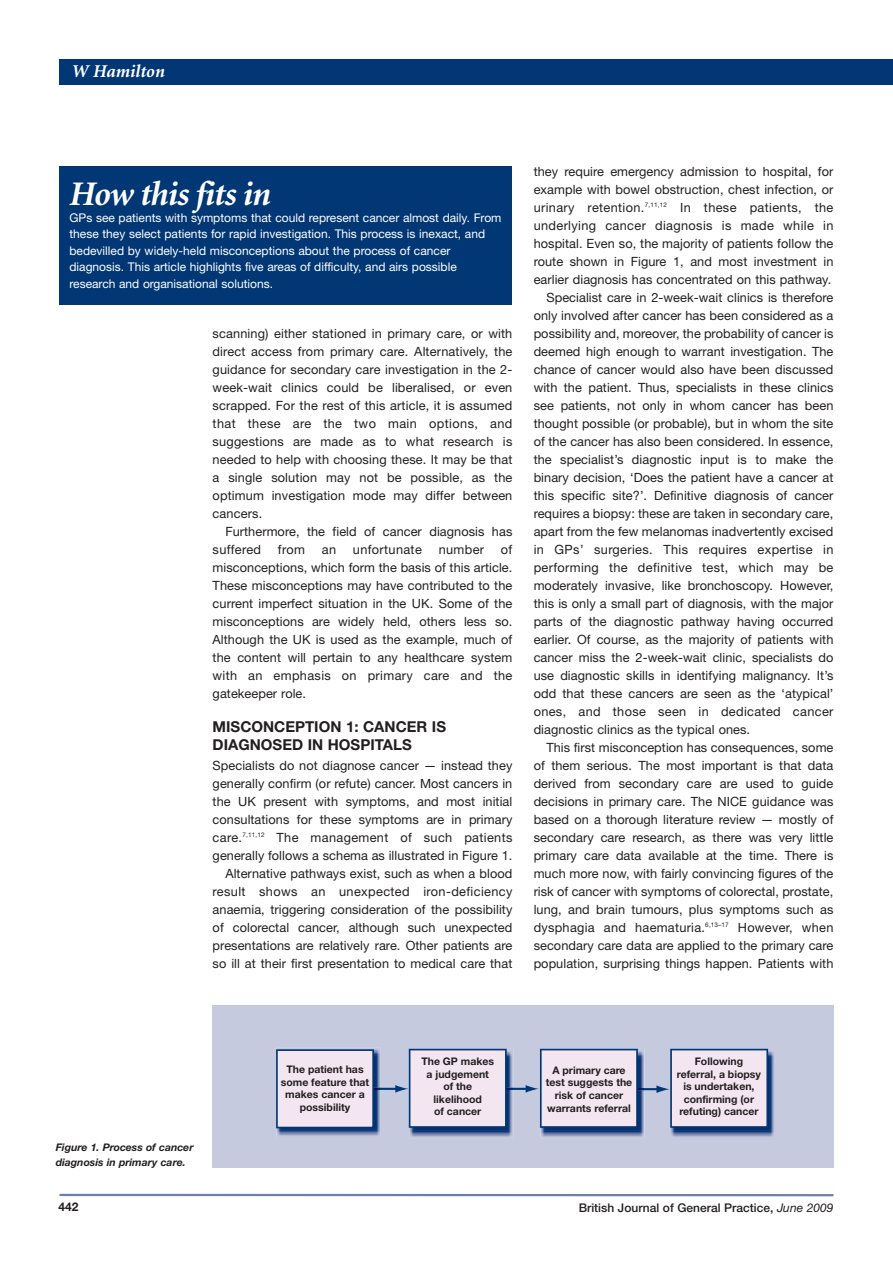
<style>
.page{position:relative;width:893px;height:1263px;background:#fff}
.page>*{position:absolute;margin:0;border:0;box-sizing:border-box;transform-origin:0 0}
.t1{font:italic 700 34.5px "Minion";letter-spacing:-.03em;color:#fff}
.t2{font:italic 700 18px "Minion";color:#fff}
.t3{font:700 15px/18px "Helvetica Neue";color:#231f20}
.t4{font:12.75px/18px "Helvetica Neue";letter-spacing:.005em;color:#231f20;text-align:justify}
.t5{font:12.75px "Helvetica Neue";letter-spacing:.03em;color:#231f20}
.t6{font:12px/16.5px "Helvetica Neue";color:#fff}
.t7{font:500 12px "Helvetica Neue";color:#231f20}
.t8{font:700 12px "Helvetica Neue";color:#231f20}
.t9{font:700 10.5px/12.6px "Helvetica Neue";color:#231f20;text-align:center}
.t10{font:italic 700 10.5px/15px "Helvetica Neue";color:#231f20}
.s1{font-weight:400;font-style:italic}
</style>
<div class="page">
<div style="left:60px;top:60px;width:833px;height:25px;background:#013775"></div>
<hr style="left:60px;top:1194px;width:773px;height:2px;background:#6e7fad">
<div style="left:60px;top:167px;width:452px;height:138px;background:#013775"></div>
<div style="left:213px;top:1006px;width:620px;height:161px;background:#c5cadf"></div>
<hr style="left:621px;top:1088px;width:37px;height:2px;background:#013775">
<hr style="left:490px;top:1088px;width:37px;height:2px;background:#013775">
<hr style="left:360px;top:1088px;width:36px;height:2px;background:#013775">
<img style="left:277px;top:1048px;width:104px;height:89px">
<img style="left:374px;top:1088px;width:7px;height:2px">
<svg style="left:276px;top:1049px;width:98px;height:79px;background:#e2d9e8"></svg>
<img style="left:409px;top:1049px;width:104px;height:89px">
<img style="left:507px;top:1088px;width:6px;height:2px">
<svg style="left:395px;top:1049px;width:112px;height:79px;background:#dcd5e5"></svg>
<img style="left:540px;top:1049px;width:104px;height:89px">
<img style="left:638px;top:1088px;width:6px;height:2px">
<img style="left:670px;top:1049px;width:105px;height:89px">
<svg style="left:526px;top:1049px;width:112px;height:79px;background:#dcd6e5"></svg>
<svg style="left:656px;top:1049px;width:112px;height:79px;background:#ded7e6"></svg>
<h2 class="t2" style="left:72px;top:64px;width:95px">W Hamilton</h2>
<h1 class="t1" style="left:70px;top:181px;width:203px">How this fits in</h1>
<p class="t6" style="left:70px;top:211px;width:433px">GPs see patients with symptoms that could represent cancer almost daily. From these they select patients for rapid investigation. This process is inexact, and bedevilled by widely-held misconceptions about the process of cancer diagnosis. This article highlights five areas of difficulty, and airs possible research and organisational solutions.</p>
<p class="t4" style="left:213px;top:325px;width:301px">scanning) either stationed in primary care, or with direct access from primary care. Alternatively, the guidance for secondary care investigation in the 2- week-wait clinics could be liberalised, or even scrapped. For the rest of this article, it is assumed that these are the two main options, and suggestions are made as to what research is needed to help with choosing these. It may be that a single solution may not be possible, as the optimum investigation mode may differ between cancers.</p>
<p class="t4" style="left:213px;top:523px;width:301px;text-indent:13px">Furthermore, the field of cancer diagnosis has suffered</p>
<p class="t4" style="left:213px;top:541px;width:301px;text-indent:288px">of misconceptions, which form the basis of this article.<br>These misconceptions may have contributed to the current imperfect situation in the UK. Some of the misconceptions are widely held, others less so.<br>Although the UK is used as the example, much of the content will pertain to any healthcare system with an emphasis on primary care and the gatekeeper role.</p>
<p class="t3" style="left:213px;top:719px;width:235px">MISCONCEPTION 1: CANCER IS<br>DIAGNOSED IN HOSPITALS</p>
<p class="t4" style="left:213px;top:757px;width:301px;text-align:right">Specialists do not diagnose cancer — instead they generally confirm (or refute) cancer. Most cancers in the UK present with symptoms, and most initial consultations for these symptoms are in primary care.<sup>7,11,12</sup> The management of such patients generally follows a schema as illustrated in Figure 1.<br>Alternative pathways exist, such as when a blood result shows an unexpected iron-deficiency anaemia, triggering consideration of the possibility of colorectal cancer, although such unexpected presentations are relatively rare. Other patients are so ill at their first presentation to medical care that</p>
<p class="t4" style="left:278px;top:541px;width:29px">from</p>
<p class="t4" style="left:322px;top:541px;width:16px">an</p>
<p class="t5" style="left:353px;top:545px;width:70px">unfortunate</p>
<p class="t4" style="left:439px;top:541px;width:47px">number</p>
<p class="t4" style="left:534px;top:164px;width:301px">they require emergency admission to hospital, for</p>
<p class="t4" style="left:534px;top:182px;width:301px">example with bowel obstruction, chest infection, or</p>
<p class="t5" style="left:534px;top:203px;width:301px">urinary retention.<sup>7,11,12</sup> In these patients, the</p>
<p class="t5" style="left:534px;top:221px;width:301px">underlying cancer diagnosis is made while in</p>
<p class="t4" style="left:534px;top:236px;width:301px">hospital. Even so, the majority of patients follow the</p>
<p class="t4" style="left:534px;top:254px;width:301px">route shown in Figure 1, and most investment in</p>
<p class="t4" style="left:534px;top:272px;width:299px">earlier diagnosis has concentrated on this pathway.</p>
<p class="t4" style="left:546px;top:290px;width:289px">Specialist care in 2-week-wait clinics is therefore</p>
<p class="t4" style="left:534px;top:308px;width:301px">only involved after cancer has been considered as a</p>
<p class="t4" style="left:534px;top:326px;width:301px">possibility and, moreover, the probability of cancer is</p>
<p class="t4" style="left:534px;top:344px;width:301px">deemed high enough to warrant investigation. The</p>
<p class="t4" style="left:534px;top:362px;width:301px">chance of cancer would also have been discussed</p>
<p class="t4" style="left:534px;top:380px;width:301px">with the patient. Thus, specialists in these clinics</p>
<p class="t4" style="left:534px;top:398px;width:301px">see patients, not only in whom cancer has been</p>
<p class="t4" style="left:534px;top:416px;width:301px">thought possible (or probable), but in whom the site</p>
<p class="t4" style="left:534px;top:434px;width:301px">of the cancer has also been considered. In essence,</p>
<p class="t4" style="left:534px;top:452px;width:301px">the specialist’s diagnostic input is to make the</p>
<p class="t4" style="left:534px;top:470px;width:301px">binary decision, ‘Does the patient have a cancer at</p>
<p class="t4" style="left:534px;top:488px;width:301px">this specific site?’. Definitive diagnosis of cancer</p>
<p class="t4" style="left:534px;top:506px;width:301px">requires a biopsy: these are taken in secondary care,</p>
<p class="t4" style="left:534px;top:524px;width:301px">apart from the few melanomas inadvertently excised</p>
<p class="t5" style="left:534px;top:545px;width:301px">in GPs’ surgeries. This requires expertise in</p>
<p class="t5" style="left:534px;top:563px;width:301px">performing the definitive test, which may be</p>
<p class="t4" style="left:534px;top:578px;width:301px">moderately invasive, like bronchoscopy. However,</p>
<p class="t4" style="left:534px;top:596px;width:301px">this is only a small part of diagnosis, with the major</p>
<p class="t4" style="left:534px;top:614px;width:301px">parts of the diagnostic pathway having occurred</p>
<p class="t4" style="left:534px;top:632px;width:301px">earlier. Of course, as the majority of patients with</p>
<p class="t4" style="left:534px;top:650px;width:301px">cancer miss the 2-week-wait clinic, specialists do</p>
<p class="t4" style="left:534px;top:668px;width:301px">use diagnostic skills in identifying malignancy. It’s</p>
<p class="t4" style="left:534px;top:686px;width:301px">odd that these cancers are seen as the ‘atypical’</p>
<p class="t5" style="left:534px;top:707px;width:301px">ones, and those seen in dedicated cancer</p>
<p class="t4" style="left:534px;top:722px;width:218px">diagnostic clinics as the typical ones.</p>
<p class="t4" style="left:546px;top:740px;width:289px">This first misconception has consequences, some</p>
<p class="t4" style="left:534px;top:758px;width:301px">of them serious. The most important is that data</p>
<p class="t4" style="left:534px;top:776px;width:301px">derived from secondary care are used to guide</p>
<p class="t4" style="left:534px;top:794px;width:301px">decisions in primary care. The NICE guidance was</p>
<p class="t4" style="left:534px;top:812px;width:301px">based on a thorough literature review — mostly of</p>
<p class="t4" style="left:534px;top:830px;width:301px">secondary care research, as there was very little</p>
<p class="t4" style="left:534px;top:848px;width:301px">primary care data available at the time. There is</p>
<p class="t4" style="left:534px;top:866px;width:301px">much more now, with fairly convincing figures of the</p>
<p class="t4" style="left:534px;top:884px;width:301px">risk of cancer with symptoms of colorectal, prostate,</p>
<p class="t4" style="left:534px;top:902px;width:301px">lung, and brain tumours, plus symptoms such as</p>
<p class="t4" style="left:534px;top:920px;width:301px">dysphagia and haematuria.<sup>6,13–17</sup> However, when</p>
<p class="t4" style="left:534px;top:938px;width:301px">secondary care data are applied to the primary care</p>
<p class="t4" style="left:534px;top:956px;width:301px">population, surprising things happen. Patients with</p>
<p class="t10" style="left:56px;top:1141px;width:139px">Figure 1. Process of cancer diagnosis in primary care.</p>
<p class="t9" style="left:281px;top:1064px;width:90px">The patient has some feature that makes cancer a possibility</p>
<p class="t9" style="left:421px;top:1056px;width:74px">The GP makes a judgement of the likelihood<br>of cancer</p>
<p class="t9" style="left:546px;top:1064px;width:88px">A primary care test suggests the risk of cancer warrants referral</p>
<p class="t9" style="left:677px;top:1056px;width:86px">Following referral, a biopsy is undertaken, confirming (or refuting) cancer</p>
<p class="t8" style="left:58px;top:1202px;width:22px">442</p>
<p class="t7" style="left:579px;top:1203px;width:256px">British Journal of General Practice, <span class="s1">June 2009</span></p>
</div>
